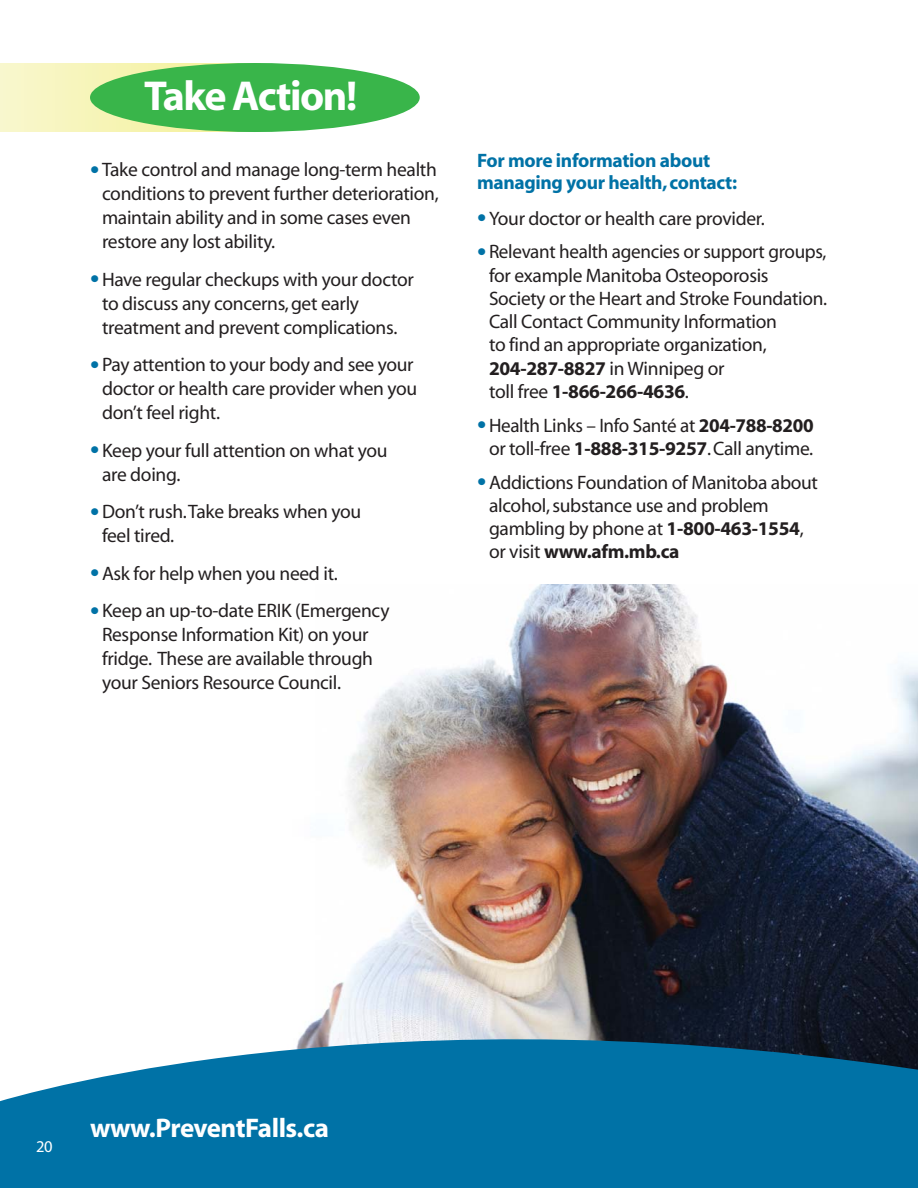
<style>
.page{position:relative;width:918px;height:1188px;background:#fff}
.page>*{position:absolute;margin:0;border:0;box-sizing:border-box;transform-origin:0 0}
.t1{font:700 42px "Myriad";letter-spacing:-.035em;color:#fff}
.t2{font:700 27px "Myriad";letter-spacing:-.02em;color:#fff}
.t3{font:19.5px/24px "Myriad";letter-spacing:-.015em;color:#231f20}
.t4{font:700 19.5px/22.5px "Myriad";letter-spacing:-.015em;color:#0072a6}
.t5{font:16.5px "Myriad";color:#fff}
.s1{font-size:33px;color:#0072a6}
.s2{font-weight:700}
</style>
<div class="page">
<img style="left:333px;top:584px;width:585px;height:401px">
<svg style="left:0;top:63px;width:227px;height:69px;background:#f6f4be"></svg>
<div style="left:90px;top:63px;width:330px;height:69px;background:#39b54a;border-radius:50%"></div>
<svg style="left:0;top:985px;width:918px;height:203px;fill:#0072a6"></svg>
<h1 class="t1" style="left:144px;top:81px;width:215px">Take Action!</h1>
<p class="t3" style="left:102px;top:159px;width:338px;text-indent:-12px"><span class="s1">•</span> Take control and manage long-term health conditions to prevent further deterioration, maintain ability and in some cases even restore any lost ability.</p>
<p class="t3" style="left:102px;top:269px;width:313px;text-indent:-12px"><span class="s1">•</span>Have regular checkups with your doctor to discuss any concerns, get early treatment and prevent complications.</p>
<p class="t3" style="left:102px;top:354px;width:317px;text-indent:-12px"><span class="s1">•</span> Pay attention to your body and see your doctor or health care provider when you don’t feel right.</p>
<p class="t3" style="left:102px;top:440px;width:287px;text-indent:-12px"><span class="s1">•</span> Keep your full attention on what you are doing.</p>
<p class="t3" style="left:102px;top:501px;width:261px;text-indent:-12px"><span class="s1">•</span>Don’t rush. Take breaks when you feel tired.</p>
<p class="t3" style="left:90px;top:563px;width:249px"><span class="s1">•</span>Ask for help when you need it.</p>
<p class="t3" style="left:102px;top:600px;width:289px;text-indent:-12px"><span class="s1">•</span> Keep an up-to-date ERIK (Emergency Response Information Kit) on your fridge. These are available through your Seniors Resource Council.</p>
<p class="t4" style="left:477px;top:151px;width:262px">For more information about managing your health, contact:</p>
<p class="t3" style="left:477px;top:208px;width:289px"><span class="s1">•</span> Your doctor or health care provider.</p>
<p class="t3" style="left:489px;top:242px;width:340px;line-height:23.2px;text-indent:-12px"><span class="s1">•</span> Relevant health agencies or support groups, for example Manitoba Osteoporosis Society or the Heart and Stroke Foundation.<br>Call Contact Community Information<br>to find an appropriate organization, <span class="s2">204-287-8827</span> in Winnipeg or<br>toll free <span class="s2">1-866-266-4636</span>.</p>
<p class="t3" style="left:477px;top:415px;width:338px;line-height:23.2px;text-align:center"><span class="s1">•</span>Health Links – Info Santé at <span class="s2">204-788-8200 </span>or toll-free <span class="s2">1-888-315-9257</span>. Call anytime.</p>
<p class="t3" style="left:489px;top:472px;width:331px;line-height:23.2px;text-indent:-12px"><span class="s1">•</span>Addictions Foundation of Manitoba about alcohol, substance use and problem gambling by phone at <span class="s2">1-800-463-1554</span>, or visit <span class="s2">www.afm.mb.ca</span></p>
<p class="t5" style="left:36px;top:1140px;width:18px">20</p>
<h2 class="t2" style="left:90px;top:1117px;width:241px">www.PreventFalls.ca</h2>
</div>
